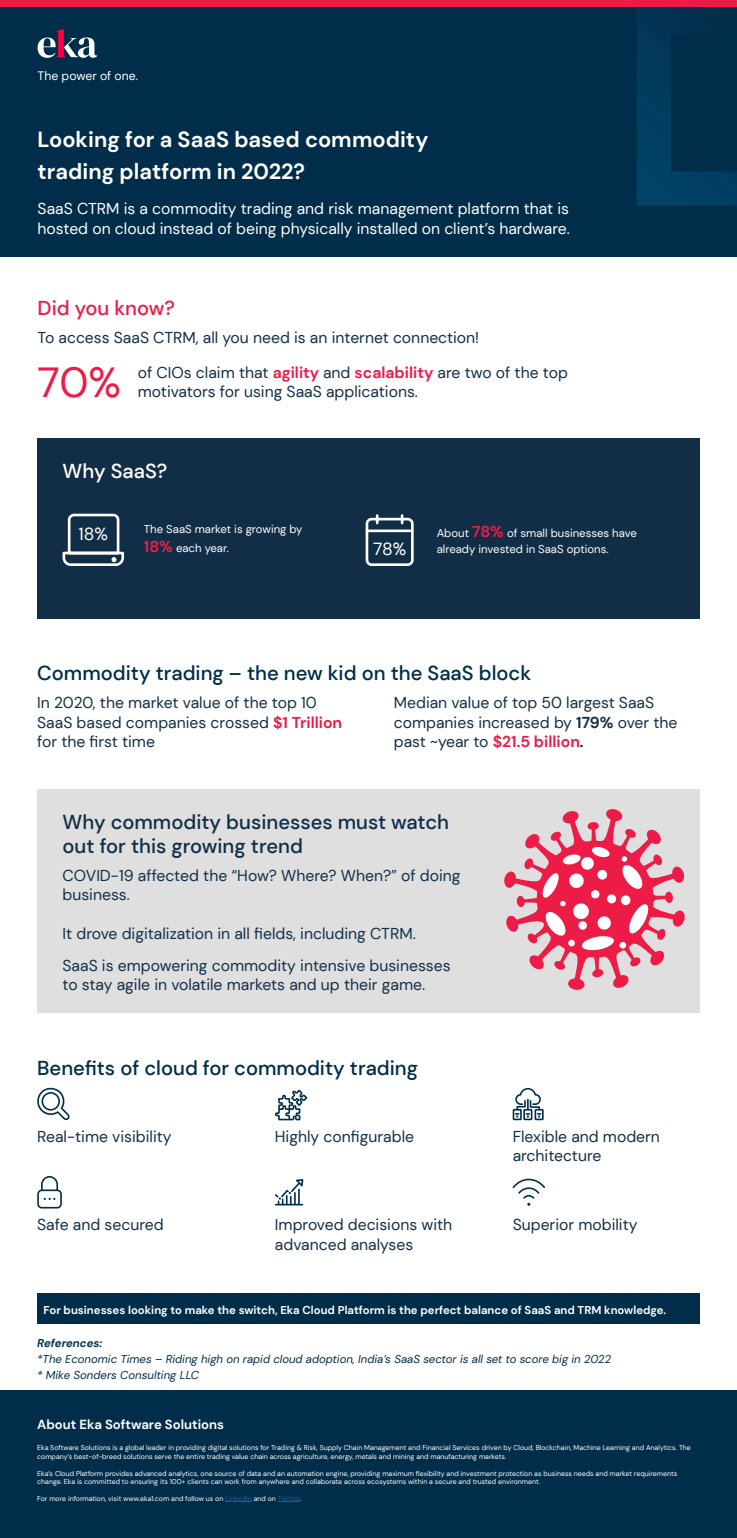
<style>
.page{position:relative;width:737px;height:1538px;background:#fff}
.page>*{position:absolute;margin:0;border:0;box-sizing:border-box;transform-origin:0 0}
.t1{font:42px "DM Sans";color:#ed1c47}
.t2{font:700 21.88px/31.5px "DM Sans";color:#fff}
.t3{font:500 20.12px "DM Sans";color:#002e4a}
.t4{font:500 20.12px/24.2px "DM Sans";color:#122e47}
.t5{font:500 20.12px "DM Sans";color:#ed1c47}
.t6{font:500 20.12px "DM Sans";color:#fff}
.t7{font:17.5px "DM Sans";color:#fff}
.t8{font:15.75px/19.2px "DM Sans";color:#122e47}
.t9{font:15.75px/19.2px "DM Sans";color:#fff}
.t10{font:700 13.12px "DM Sans";color:#fff}
.t11{font:12.25px "DM Sans";color:#fff}
.t12{font:italic 11.38px/15.8px "DM Sans";color:#002d49}
.t13{font:11.38px/19.2px "DM Sans";color:#fff}
.t14{font:700 11.38px "DM Sans";color:#fff}
.Eka_Bullet{font:7px/8.4px "DM Sans";color:#fff}
.s1{font-weight:700;color:#ed1c47}
.s2{font-weight:700;font-size:15.75px;color:#ed1c47}
.s3{font-weight:700}
.s4{color:#175d9e}
</style>
<div class="page">
<div style="left:37px;top:789px;width:662px;height:224px;background:#dfdfe0"></div>
<div style="left:0;top:0;width:737px;height:257px;background:#002d49"></div>
<svg style="left:38px;top:29px;width:59px;height:29px"></svg>
<img style="left:636px;top:7px;width:101px;height:199px">
<div style="left:0;top:1390px;width:737px;height:148px;background:#002d49"></div>
<svg style="left:225px;top:1501px;width:27px;height:1px"></svg>
<svg style="left:278px;top:1501px;width:22px;height:1px"></svg>
<div style="left:0;top:0;width:737px;height:7px;background:#ed1c47"></div>
<div style="left:37px;top:439px;width:662px;height:180px;background:#122e47"></div>
<svg style="left:62px;top:513px;width:63px;height:53px"></svg>
<svg style="left:365px;top:514px;width:49px;height:52px"></svg>
<div style="left:37px;top:1293px;width:662px;height:31px;background:#002d49"></div>
<svg style="left:504px;top:809px;width:181px;height:181px"></svg>
<svg style="left:37px;top:1087px;width:33px;height:33px"></svg>
<svg style="left:512px;top:1088px;width:31px;height:32px"></svg>
<svg style="left:37px;top:1176px;width:25px;height:32px"></svg>
<svg style="left:275px;top:1179px;width:28px;height:26px"></svg>
<svg style="left:512px;top:1179px;width:33px;height:27px"></svg>
<svg style="left:275px;top:1089px;width:32px;height:31px"></svg>
<h3 class="t11" style="left:38px;top:68px;width:102px">The power of one.</h3>
<p class="t2" style="left:38px;top:124px;width:392px">Looking for a SaaS based commodity trading platform in 2022?</p>
<p class="t9" style="left:38px;top:199px;width:533px">SaaS CTRM is a commodity trading and risk management platform that is hosted on cloud instead of being physically installed on client’s hardware.</p>
<p class="t5" style="left:38px;top:295px;width:139px">Did you know?</p>
<p class="t8" style="left:38px;top:328px;width:443px">To access SaaS CTRM, all you need is an internet connection!</p>
<p class="t1" style="left:38px;top:356px;width:85px">70%</p>
<p class="t8" style="left:138px;top:362px;width:432px">of CIOs claim that <span class="s1">agility</span> and <span class="s1">scalability</span> are two of the top motivators for using SaaS applications.</p>
<p class="t6" style="left:63px;top:459px;width:106px">Why SaaS?</p>
<p class="t7" style="left:79px;top:523px;width:31px">18%</p>
<p class="t13" style="left:144px;top:519px;width:160px">The SaaS market is growing by<br><span class="s2">18%</span> each year.</p>
<p class="t13" style="left:437px;top:525px;width:202px;line-height:15.8px">About <span class="s2">78%</span> of small businesses have already invested in SaaS options.</p>
<p class="t7" style="left:373px;top:538px;width:35px">78%</p>
<p class="t3" style="left:37px;top:661px;width:495px">Commodity trading – the new kid on the SaaS block</p>
<p class="t8" style="left:37px;top:693px;width:306px">In 2020, the market value of the top 10<br>SaaS based companies crossed <span class="s1">$1 Trillion </span>for the first time</p>
<p class="t8" style="left:394px;top:693px;width:285px">Median value of top 50 largest SaaS companies increased by <span class="s3">179%</span> over the past ~year to <span class="s1">$21.5 billion</span><span class="s3">.</span></p>
<p class="t4" style="left:63px;top:810px;width:388px">Why commodity businesses must watch out for this growing trend</p>
<p class="t8" style="left:63px;top:866px;width:399px">COVID-19 affected the “How? Where? When?” of doing business.</p>
<p class="t8" style="left:63px;top:924px;width:355px">It drove digitalization in all fields, including CTRM.</p>
<p class="t8" style="left:63px;top:955px;width:389px">SaaS is empowering commodity intensive businesses to stay agile in volatile markets and up their game.</p>
<p class="t3" style="left:37px;top:1056px;width:382px">Benefits of cloud for commodity trading</p>
<p class="t8" style="left:37px;top:1127px;width:136px">Real-time visibility</p>
<p class="t8" style="left:275px;top:1127px;width:141px">Highly configurable</p>
<p class="t8" style="left:512px;top:1127px;width:149px">Flexible and modern architecture</p>
<p class="t8" style="left:37px;top:1215px;width:128px">Safe and secured</p>
<p class="t8" style="left:275px;top:1215px;width:179px">Improved decisions with advanced analyses</p>
<p class="t8" style="left:512px;top:1215px;width:126px">Superior mobility</p>
<p class="t14" style="left:44px;top:1303px;width:624px">For businesses looking to make the switch, Eka Cloud Platform is the perfect balance of SaaS and TRM knowledge.</p>
<p class="t12" style="left:37px;top:1335px;width:575px"><span class="s3">References:<br></span>*The Economic Times – Riding high on rapid cloud adoption, India’s SaaS sector is all set to score big in 2022 * Mike Sonders Consulting LLC</p>
<p class="t10" style="left:37px;top:1416px;width:188px">About Eka Software Solutions</p>
<p class="Eka_Bullet" style="left:37px;top:1444px;width:655px">Eka Software Solutions is a global leader in providing digital solutions for Trading &amp; Risk, Supply Chain Management and Financial Services driven by Cloud, Blockchain, Machine Learning and Analytics. The company’s best-of-breed solutions serve the entire trading value chain across agriculture, energy, metals and mining and manufacturing markets.</p>
<p class="Eka_Bullet" style="left:37px;top:1469px;width:641px">Eka’s Cloud Platform provides advanced analytics, one source of data and an automation engine, providing maximum flexibility and investment protection as business needs and market requirements change. Eka is committed to ensuring its 100+ clients can work from anywhere and collaborate across ecosystems within a secure and trusted environment.</p>
<p class="Eka_Bullet" style="left:37px;top:1494px;width:265px">For more information, visit www.eka1.com and follow us on <span class="s4">LinkedIn</span> and on <span class="s4">Twitter</span>.</p>
</div>
